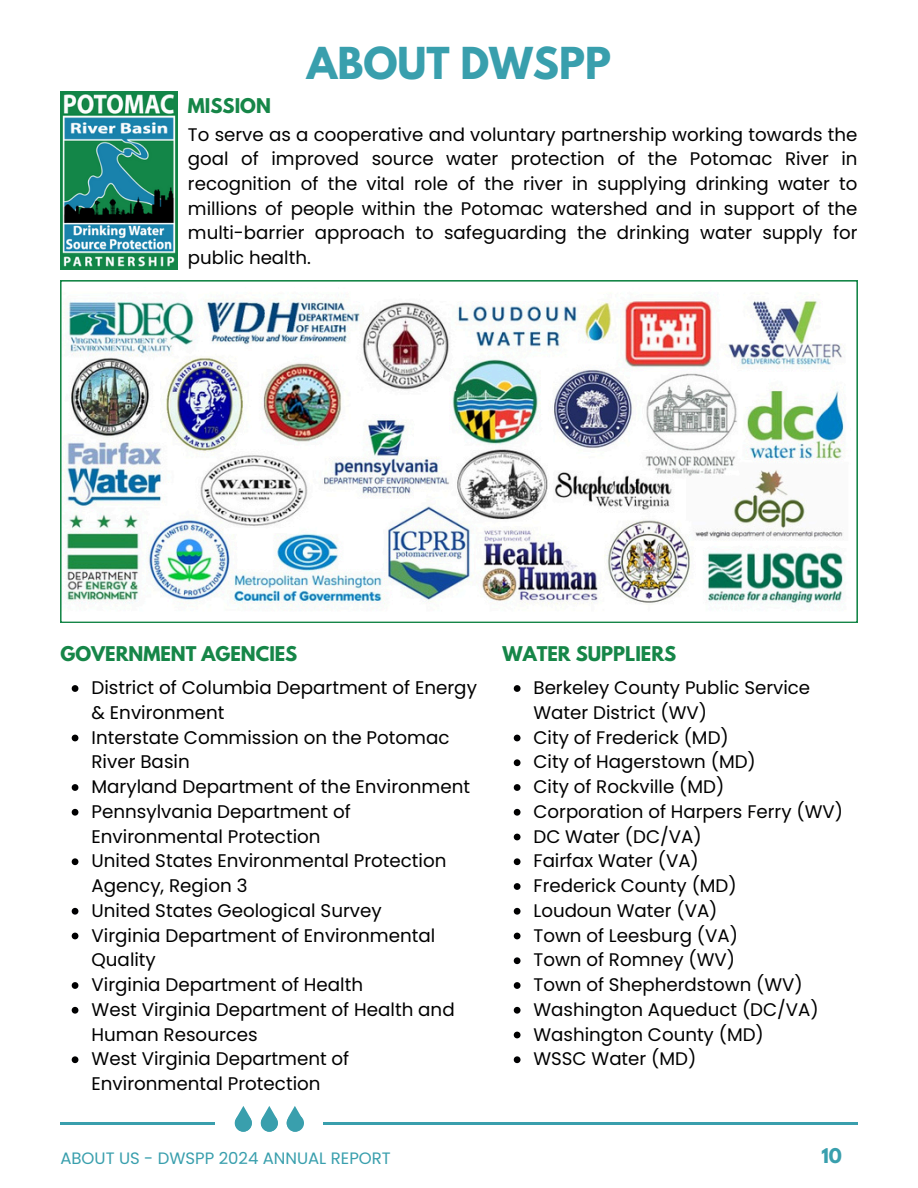
<style>
.page{position:relative;width:918px;height:1188px;background:#fff}
.page>*{position:absolute;margin:0;border:0;box-sizing:border-box;transform-origin:0 0}
.t1{font:700 39px "League Spartan";color:#399fad}
.t2{font:18.3px/24.8px "Poppins";color:#000001}
.t3{font:18.15px/24.6px "Poppins";color:#000001;text-align:justify}
.t4{font:700 18px "League Spartan";color:#168648}
.t5{font:700 18px "League Spartan";color:#399fad}
.t6{font:16.5px "Poppins";color:#399fad}
</style>
<div class="page">
<img style="left:60px;top:280px;width:798px;height:342px">
<svg style="left:72px;top:685px;width:6px;height:7px"></svg>
<svg style="left:72px;top:735px;width:6px;height:6px"></svg>
<svg style="left:72px;top:784px;width:6px;height:7px"></svg>
<svg style="left:72px;top:809px;width:6px;height:7px"></svg>
<svg style="left:72px;top:858px;width:6px;height:7px"></svg>
<svg style="left:72px;top:908px;width:6px;height:7px"></svg>
<svg style="left:72px;top:933px;width:6px;height:6px"></svg>
<svg style="left:72px;top:982px;width:6px;height:7px"></svg>
<svg style="left:72px;top:1007px;width:6px;height:7px"></svg>
<svg style="left:72px;top:1056px;width:6px;height:7px"></svg>
<svg style="left:514px;top:685px;width:7px;height:7px"></svg>
<svg style="left:514px;top:735px;width:7px;height:6px"></svg>
<svg style="left:514px;top:759px;width:7px;height:7px"></svg>
<svg style="left:514px;top:784px;width:7px;height:7px"></svg>
<svg style="left:514px;top:809px;width:7px;height:7px"></svg>
<svg style="left:514px;top:834px;width:7px;height:6px"></svg>
<svg style="left:514px;top:858px;width:7px;height:7px"></svg>
<svg style="left:514px;top:883px;width:7px;height:7px"></svg>
<svg style="left:514px;top:908px;width:7px;height:7px"></svg>
<svg style="left:514px;top:933px;width:7px;height:6px"></svg>
<svg style="left:514px;top:957px;width:7px;height:7px"></svg>
<svg style="left:514px;top:982px;width:7px;height:7px"></svg>
<svg style="left:514px;top:1007px;width:7px;height:7px"></svg>
<svg style="left:514px;top:1032px;width:7px;height:6px"></svg>
<svg style="left:514px;top:1056px;width:7px;height:7px"></svg>
<hr style="left:60px;top:1122px;width:154px;height:2px;background:#399fad">
<hr style="left:323px;top:1122px;width:535px;height:2px;background:#399fad">
<svg style="left:235px;top:1106px;width:17px;height:26px"></svg>
<svg style="left:261px;top:1106px;width:17px;height:26px"></svg>
<svg style="left:287px;top:1106px;width:17px;height:26px"></svg>
<img style="left:60px;top:92px;width:117px;height:178px">
<p class="t4" style="left:188px;top:97px;width:84px">MISSION</p>
<p class="t1" style="left:307px;top:44px;width:306px">ABOUT DWSPP</p>
<p class="t3" style="left:188px;top:122px;width:671px">To serve as a cooperative and voluntary partnership working towards the goal of improved source water protection of the Potomac River in recognition of the vital role of the river in supplying drinking water to millions of people within the Potomac watershed and in support of the multi-barrier approach to safeguarding the drinking water supply for public health.</p>
<p class="t4" style="left:60px;top:644px;width:238px">GOVERNMENT AGENCIES</p>
<p class="t4" style="left:503px;top:644px;width:175px">WATER SUPPLIERS</p>
<p class="t2" style="left:92px;top:675px;width:387px">District of Columbia Department of Energy &amp; Environment</p>
<h1 class="t2" style="left:92px;top:725px;width:360px">Interstate Commission on the Potomac<br>River Basin</h1>
<h2 class="t2" style="left:92px;top:774px;width:380px">Maryland Department of the Environment</h2>
<p class="t2" style="left:92px;top:799px;width:261px">Pennsylvania Department of<br>Environmental Protection</p>
<p class="t2" style="left:92px;top:849px;width:356px">United States Environmental Protection<br>Agency, Region 3</p>
<h2 class="t2" style="left:92px;top:898px;width:292px">United States Geological Survey</h2>
<h2 class="t2" style="left:92px;top:923px;width:345px">Virginia Department of Environmental<br>Quality</h2>
<p class="t2" style="left:92px;top:972px;width:273px">Virginia Department of Health</p>
<p class="t2" style="left:92px;top:997px;width:365px">West Virginia Department of Health and<br>Human Resources</p>
<p class="t2" style="left:92px;top:1047px;width:259px">West Virginia Department of<br>Environmental Protection</p>
<p class="t2" style="left:534px;top:675px;width:278px">Berkeley County Public Service<br>Water District (WV)</p>
<p class="t2" style="left:534px;top:725px;width:197px">City of Frederick (MD)</p>
<p class="t2" style="left:534px;top:750px;width:224px">City of Hagerstown (MD)</p>
<p class="t2" style="left:534px;top:774px;width:192px">City of Rockville (MD)</p>
<p class="t2" style="left:534px;top:799px;width:311px">Corporation of Harpers Ferry (WV)</p>
<p class="t2" style="left:534px;top:824px;width:170px">DC Water (DC/VA)</p>
<p class="t2" style="left:534px;top:849px;width:167px">Fairfax Water (VA)</p>
<p class="t2" style="left:534px;top:873px;width:205px">Frederick County (MD)</p>
<p class="t2" style="left:534px;top:898px;width:186px">Loudoun Water (VA)</p>
<p class="t2" style="left:534px;top:923px;width:206px">Town of Leesburg (VA)</p>
<p class="t2" style="left:534px;top:948px;width:203px">Town of Romney (WV)</p>
<p class="t2" style="left:534px;top:972px;width:271px">Town of Shepherdstown (WV)</p>
<p class="t2" style="left:534px;top:997px;width:287px">Washington Aqueduct (DC/VA)</p>
<p class="t2" style="left:534px;top:1022px;width:232px">Washington County (MD)</p>
<p class="t2" style="left:534px;top:1047px;width:164px">WSSC Water (MD)</p>
<p class="t6" style="left:60px;top:1147px;width:332px">ABOUT US - DWSPP 2024 ANNUAL REPORT</p>
<p class="t5" style="left:821px;top:1147px;width:22px">10</p>
</div>
